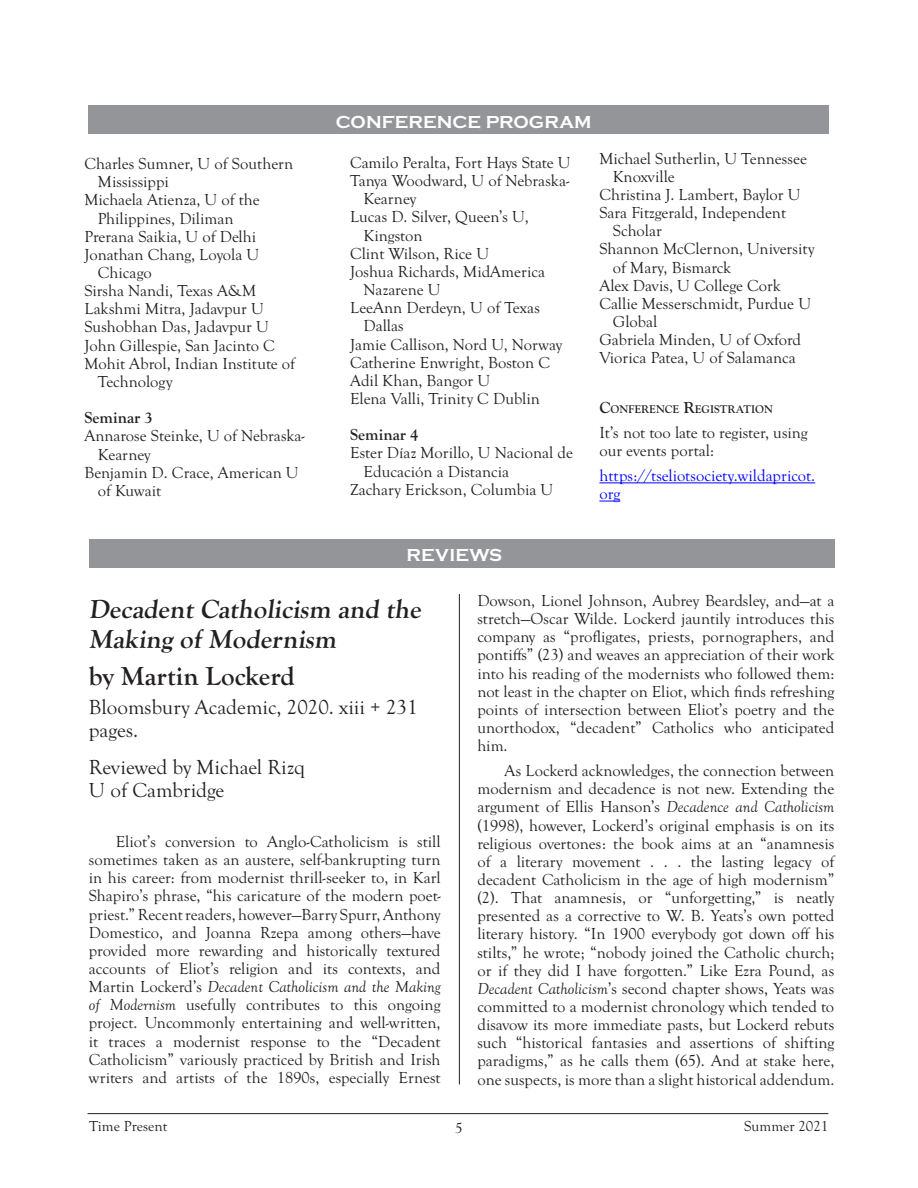
<style>
.page{position:relative;width:918px;height:1188px;background:#fff}
.page>*{position:absolute;margin:0;border:0;box-sizing:border-box;transform-origin:0 0}
.Normal_Article_Parag{font:700 27px/29.7px "Goudy Old Sty";color:#231f20}
.Normal_Article_Parag-2{font:21px/23.1px "Goudy Old Sty";color:#231f20}
.t1{font:700 18px "Copperplate";color:#fff}
.Normal_Article_Parag-3{font:16.5px/18.1px "Goudy Old Sty";color:#231f20;text-align:justify}
.No_Indent_Normal_Art{font:16.5px/18.1px "Goudy Old Sty";color:#231f20}
.No_Indent_Normal_Art-2{font:16.5px/18.1px "Goudy Old Sty";color:#00f}
.No_Indent_Normal_Art-3{font:700 16.5px "Goudy Old Sty";color:#231f20}
.t2{font:15px "Goudy Old Sty";color:#231f20}
.No_Indent_Normal_Art-4{font:700 11.55px "Goudy Old Sty";color:#231f20}
.s1{font-size:16.5px}
.s2{font-style:italic}
</style>
<div class="page">
<hr style="left:88px;top:1113px;width:740px;height:1px;background:#231f20">
<div style="left:89px;top:106px;width:740px;height:28px;background:#939598"></div>
<div style="left:89px;top:539px;width:745px;height:29px;background:#939598"></div>
<hr style="left:459px;top:594px;width:1px;height:490px;background:#231f20">
<hr style="left:599px;top:483px;width:216px;height:1px;background:#00f">
<svg style="left:599px;top:501px;width:21px;height:1px"></svg>
<p class="No_Indent_Normal_Art" style="left:98px;top:155px;width:197px;text-indent:-13px">Charles Sumner, U of Southern<br>Mississippi</p>
<p class="No_Indent_Normal_Art" style="left:98px;top:191px;width:163px;text-indent:-13px">Michaela Atienza, U of the<br>Philippines, Diliman</p>
<p class="No_Indent_Normal_Art" style="left:84px;top:228px;width:173px">Prerana Saikia, U of Delhi</p>
<p class="No_Indent_Normal_Art" style="left:98px;top:246px;width:163px;text-indent:-13px">Jonathan Chang, Loyola U<br>Chicago</p>
<p class="No_Indent_Normal_Art" style="left:84px;top:282px;width:173px">Sirsha Nandi, Texas A&amp;M</p>
<p class="No_Indent_Normal_Art" style="left:84px;top:300px;width:181px">Lakshmi Mitra, Jadavpur U</p>
<p class="No_Indent_Normal_Art" style="left:84px;top:318px;width:186px">Sushobhan Das, Jadavpur U</p>
<p class="No_Indent_Normal_Art" style="left:84px;top:336px;width:192px">John Gillespie, San Jacinto C</p>
<p class="No_Indent_Normal_Art" style="left:98px;top:355px;width:199px;text-indent:-13px">Mohit Abrol, Indian Institute of<br>Technology</p>
<p class="No_Indent_Normal_Art-3" style="left:84px;top:409px;width:70px">Seminar 3</p>
<p class="No_Indent_Normal_Art" style="left:98px;top:427px;width:208px;text-indent:-13px">Annarose Steinke, U of Nebraska-<br>Kearney</p>
<p class="No_Indent_Normal_Art" style="left:98px;top:464px;width:202px;text-indent:-13px">Benjamin D. Crace, American U of Kuwait</p>
<p class="t1" style="left:336px;top:112px;width:257px">CONFERENCE PROGRAM</p>
<p class="No_Indent_Normal_Art" style="left:350px;top:154px;width:222px">Camilo Peralta, Fort Hays State U</p>
<p class="No_Indent_Normal_Art" style="left:364px;top:172px;width:207px;text-indent:-14px">Tanya Woodward, U of Nebraska-<br>Kearney</p>
<p class="No_Indent_Normal_Art" style="left:364px;top:208px;width:167px;text-indent:-14px">Lucas D. Silver, Queen’s U,<br>Kingston</p>
<p class="No_Indent_Normal_Art" style="left:350px;top:245px;width:141px">Clint Wilson, Rice U</p>
<p class="No_Indent_Normal_Art" style="left:364px;top:263px;width:183px;text-indent:-14px">Joshua Richards, MidAmerica<br>Nazarene U</p>
<p class="No_Indent_Normal_Art" style="left:364px;top:299px;width:178px;text-indent:-14px">LeeAnn Derdeyn, U of Texas<br>Dallas</p>
<p class="No_Indent_Normal_Art" style="left:350px;top:335px;width:214px">Jamie Callison, Nord U, Norway</p>
<p class="No_Indent_Normal_Art" style="left:350px;top:354px;width:202px">Catherine Enwright, Boston C</p>
<p class="No_Indent_Normal_Art" style="left:350px;top:372px;width:142px">Adil Khan, Bangor U</p>
<p class="No_Indent_Normal_Art" style="left:350px;top:390px;width:191px">Elena Valli, Trinity C Dublin</p>
<p class="No_Indent_Normal_Art-3" style="left:350px;top:426px;width:70px">Seminar 4</p>
<p class="No_Indent_Normal_Art" style="left:364px;top:444px;width:211px;text-indent:-14px">Ester Díaz Morillo, U Nacional de<br>Educación a Distancia</p>
<p class="No_Indent_Normal_Art" style="left:350px;top:481px;width:205px">Zachary Erickson, Columbia U</p>
<p class="No_Indent_Normal_Art" style="left:613px;top:150px;width:196px;text-indent:-14px">Michael Sutherlin, U Tennessee<br>Knoxville</p>
<p class="No_Indent_Normal_Art" style="left:599px;top:186px;width:203px">Christina J. Lambert, Baylor U</p>
<p class="No_Indent_Normal_Art" style="left:613px;top:204px;width:175px;text-indent:-14px">Sara Fitzgerald, Independent<br>Scholar</p>
<p class="No_Indent_Normal_Art" style="left:613px;top:240px;width:203px;text-indent:-14px">Shannon McClernon, University of Mary, Bismarck</p>
<p class="No_Indent_Normal_Art" style="left:599px;top:277px;width:183px">Alex Davis, U College Cork</p>
<p class="No_Indent_Normal_Art" style="left:613px;top:295px;width:200px;text-indent:-14px">Callie Messerschmidt, Purdue U<br>Global</p>
<p class="No_Indent_Normal_Art" style="left:599px;top:331px;width:203px">Gabriela Minden, U of Oxford</p>
<p class="No_Indent_Normal_Art" style="left:599px;top:349px;width:198px">Viorica Patea, U of Salamanca</p>
<p class="No_Indent_Normal_Art-4" style="left:599px;top:403px;width:175px"><span class="s1">C</span>ONFERENCE <span class="s1">R</span>EGISTRATION</p>
<p class="No_Indent_Normal_Art" style="left:599px;top:424px;width:210px">It’s not too late to register, using our events portal:</p>
<p class="No_Indent_Normal_Art-2" style="left:599px;top:467px;width:217px">https://tseliotsociety.wildapricot. org</p>
<p class="t1" style="left:407px;top:545px;width:97px">REVIEWS</p>
<p class="Normal_Article_Parag" style="left:89px;top:595px;width:337px">Decadent Catholicism and the<br>Making of Modernism</p>
<p class="Normal_Article_Parag" style="left:89px;top:661px;width:207px">by Martin Lockerd</p>
<p class="Normal_Article_Parag-2" style="left:89px;top:696px;width:330px">Bloomsbury Academic, 2020. xiii + 231 pages.</p>
<p class="Normal_Article_Parag-2" style="left:89px;top:756px;width:218px">Reviewed by Michael Rizq</p>
<p class="Normal_Article_Parag-2" style="left:89px;top:779px;width:137px">U of Cambridge</p>
<p class="Normal_Article_Parag-3" style="left:89px;top:833px;width:353px;text-indent:27px">Eliot’s conversion to Anglo-Catholicism is still sometimes taken as an austere, self-bankrupting turn in his career: from modernist thrill-seeker to, in Karl Shapiro’s phrase, “his caricature of the modern poet&shy;priest.” Recent readers, however—Barry Spurr, Anthony Domestico, and Joanna Rzepa among others—have provided more rewarding and historically textured accounts of Eliot’s religion and its contexts, and Martin Lockerd’s <span class="s2">Decadent Catholicism and the Making of Modernism</span> usefully contributes to this ongoing project. Uncommonly entertaining and well-written, it traces a modernist response to the “Decadent Catholicism” variously practiced by British and Irish writers and artists of the 1890s, especially Ernest</p>
<p class="Normal_Article_Parag-3" style="left:477px;top:592px;width:358px">Dowson, Lionel Johnson, Aubrey Beardsley, and—at a stretch—Oscar Wilde. Lockerd jauntily introduces this company as “profligates, priests, pornographers, and pontiffs” (23) and weaves an appreciation of their work into his reading of the modernists who followed them: not least in the chapter on Eliot, which finds refreshing points of intersection between Eliot’s poetry and the unorthodox, “decadent” Catholics who anticipated him.</p>
<p class="Normal_Article_Parag-3" style="left:477px;top:762px;width:358px;text-indent:27px">As Lockerd acknowledges, the connection between modernism and decadence is not new. Extending the argument of Ellis Hanson’s <span class="s2">Decadence and Catholicism </span>(1998), however, Lockerd’s original emphasis is on its religious overtones: the book aims at an “anamnesis of a literary movement . . . the lasting legacy of decadent Catholicism in the age of high modernism” (2). That anamnesis, or “unforgetting,” is neatly presented as a corrective to W. B. Yeats’s own potted literary history. “In 1900 everybody got down off his stilts,” he wrote; “nobody joined the Catholic church; or if they did I have forgotten.” Like Ezra Pound, as <span class="s2">Decadent Catholicism</span>’s second chapter shows, Yeats was committed to a modernist chronology which tended to disavow its more immediate pasts, but Lockerd rebuts such “historical fantasies and assertions of shifting paradigms,” as he calls them (65). And at stake here, one suspects, is more than a slight historical addendum.</p>
<p class="t2" style="left:89px;top:1117px;width:80px">Time Present</p>
<p class="t2" style="left:455px;top:1120px;width:9px">5</p>
<p class="t2" style="left:744px;top:1118px;width:86px">Summer 2021</p>
</div>
